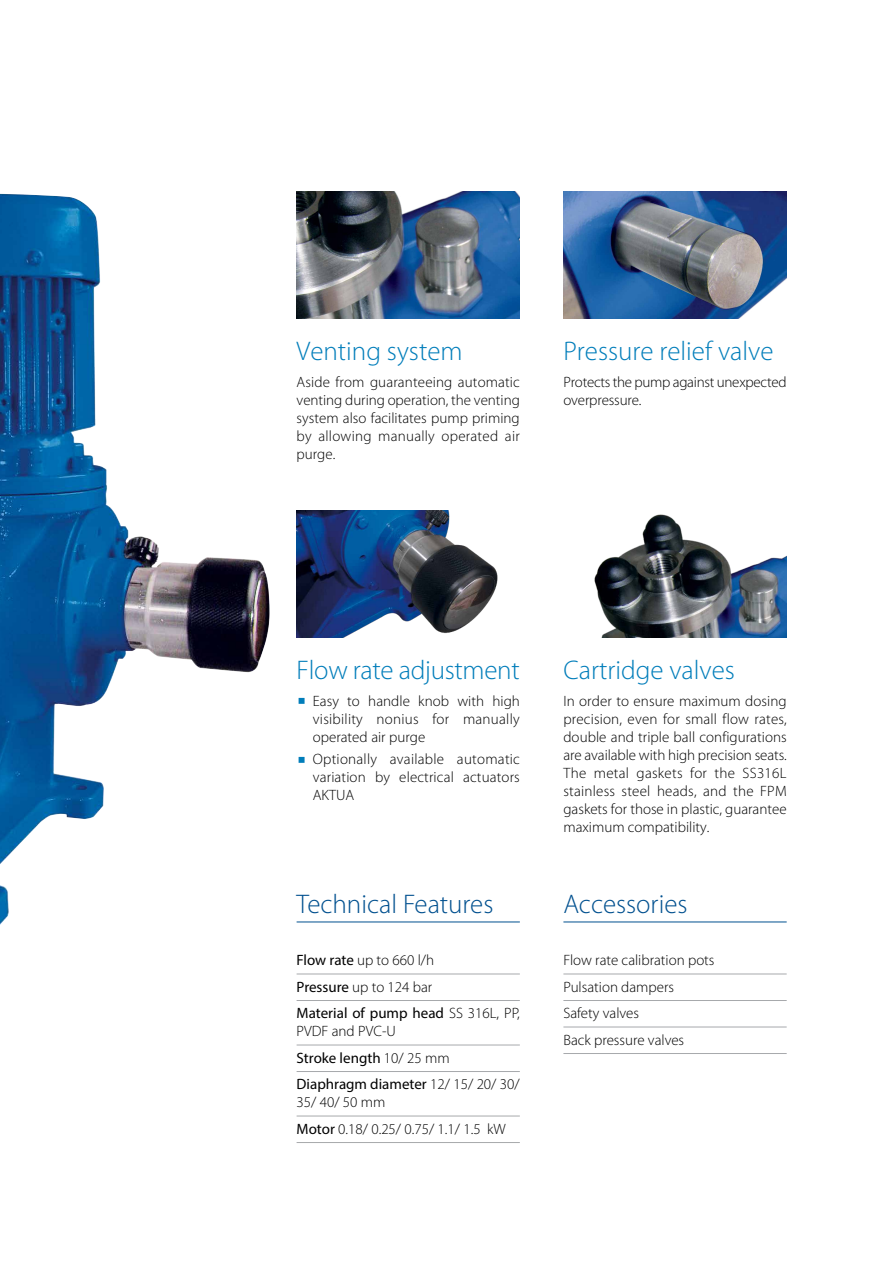
<style>
.page{position:relative;width:893px;height:1263px;background:#fff}
.page>*{position:absolute;margin:0;border:0;box-sizing:border-box;transform-origin:0 0}
.t1{font:300 27px "Myriad Pro";color:#007dba}
.t2{font:300 27px "Myriad Pro";color:#00508f}
.t3{font:300 15px/18px "Myriad Pro";color:#000;text-align:justify}
.t4{font:15px/26.5px "Myriad Pro";color:#000}
.s1{font-weight:300}
.s2{font-weight:400}
</style>
<div class="page">
<img style="left:0;top:194px;width:270px;height:731px">
<img style="left:297px;top:191px;width:223px;height:128px">
<img style="left:563px;top:191px;width:224px;height:128px">
<img style="left:297px;top:510px;width:201px;height:128px">
<img style="left:594px;top:514px;width:193px;height:124px">
<hr style="left:297px;top:922px;width:223px;height:1px;background:#00508f">
<hr style="left:297px;top:974px;width:223px;height:1px;background:#a7a9ac">
<hr style="left:297px;top:1000px;width:223px;height:1px;background:#a7a9ac">
<hr style="left:297px;top:1045px;width:223px;height:1px;background:#a7a9ac">
<hr style="left:297px;top:1071px;width:223px;height:1px;background:#a7a9ac">
<hr style="left:297px;top:1116px;width:223px;height:1px;background:#a7a9ac">
<hr style="left:297px;top:1142px;width:223px;height:1px;background:#a7a9ac">
<hr style="left:563px;top:922px;width:224px;height:1px;background:#00508f">
<hr style="left:563px;top:974px;width:224px;height:1px;background:#a7a9ac">
<hr style="left:563px;top:1000px;width:224px;height:1px;background:#a7a9ac">
<hr style="left:563px;top:1027px;width:224px;height:1px;background:#a7a9ac">
<hr style="left:563px;top:1053px;width:224px;height:1px;background:#a7a9ac">
<h1 class="t1" style="left:297px;top:335px;width:167px">Venting system</h1>
<p class="t3" style="left:297px;top:373px;width:225px">Aside from guaranteeing automatic venting during operation, the venting system also facilitates pump priming by allowing manually operated air purge.</p>
<h1 class="t1" style="left:563px;top:335px;width:212px">Pressure relief valve</h1>
<p class="t3" style="left:563px;top:373px;width:225px">Protects the pump against unexpected overpressure.</p>
<h1 class="t1" style="left:297px;top:654px;width:225px">Flow rate adjustment</h1>
<p class="t3" style="left:313px;top:692px;width:209px">Easy to handle knob with high visibility nonius for manually operated air purge</p>
<p class="t3" style="left:313px;top:750px;width:209px">Optionally available automatic variation by electrical actuators AKTUA</p>
<h1 class="t2" style="left:297px;top:888px;width:198px">Technical Features</h1>
<p class="t4" style="left:297px;top:947px;width:225px">Flow rate <span class="s1">up to 660 l/h<br></span>Pressure <span class="s1">up to 124 bar<br></span>Material of pump head <span class="s1">SS 316L, PP,</span></p>
<p class="t3" style="left:297px;top:1018px;width:225px;line-height:26.5px;text-align:left">PVDF and PVC-U<br><span class="s2">Stroke length</span> 10/ 25 mm<br><span class="s2">Diaphragm diameter</span> 12/ 15/ 20/ 30/</p>
<p class="t3" style="left:297px;top:1089px;width:211px;line-height:26.5px">35/ 40/ 50 mm<br><span class="s2">Motor</span> 0.18/ 0.25/ 0.75/ 1.1/ 1.5 kW</p>
<h1 class="t1" style="left:563px;top:654px;width:173px">Cartridge valves</h1>
<p class="t3" style="left:563px;top:692px;width:225px">In order to ensure maximum dosing precision, even for small flow rates, double and triple ball configurations are available with high precision seats.<br>The metal gaskets for the SS316L stainless steel heads, and the FPM gaskets for those in plastic, guarantee maximum compatibility.</p>
<h1 class="t2" style="left:563px;top:888px;width:126px">Accessories</h1>
<p class="t3" style="left:563px;top:947px;width:153px;line-height:26.5px;text-align:left">Flow rate calibration pots<br>Pulsation dampers<br>Safety valves<br>Back pressure valves</p>
</div>
